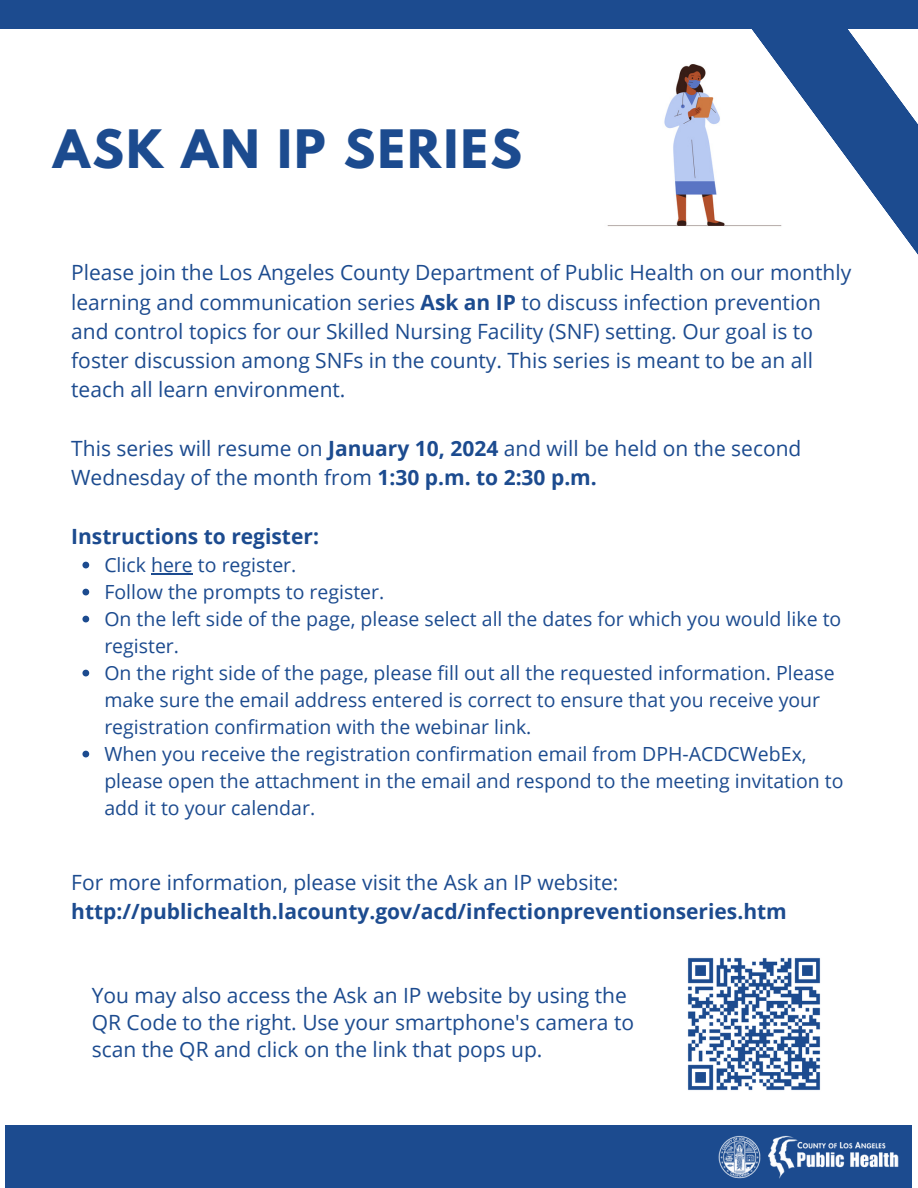
<style>
.page{position:relative;width:918px;height:1188px;background:#fff}
.page>*{position:absolute;margin:0;border:0;box-sizing:border-box;transform-origin:0 0}
.t1{font:700 46.95px "League Spartan";letter-spacing:.055em;color:#1c4b8f}
.t2{font:21px/29.2px "Open Sans";color:#1c4b8f}
.t3{font:700 21px/29.2px "Open Sans";color:#1c4b8f}
.t4{font:19.5px/27px "Open Sans";color:#1c4b8f}
.s1{font-weight:700}
.s2{font-weight:400}
</style>
<div class="page">
<div style="left:5px;top:1125px;width:907px;height:63px;background:#1c4b8f"></div>
<div style="left:0;top:0;width:918px;height:29px;background:#1c4b8f"></div>
<img style="left:687px;top:957px;width:134px;height:134px">
<svg style="left:607px;top:29px;width:311px;height:226px"></svg>
<svg style="left:82px;top:562px;width:7px;height:6px"></svg>
<hr style="left:151px;top:573px;width:42px;height:1px;background:#1c4b8f">
<svg style="left:82px;top:589px;width:7px;height:6px"></svg>
<svg style="left:82px;top:616px;width:7px;height:6px"></svg>
<svg style="left:82px;top:670px;width:7px;height:6px"></svg>
<svg style="left:82px;top:751px;width:7px;height:6px"></svg>
<img style="left:718px;top:1135px;width:181px;height:44px">
<p class="t1" style="left:53px;top:126px;width:470px">ASK AN IP SERIES</p>
<p class="t2" style="left:71px;top:258px;width:782px">Please join the Los Angeles County Department of Public Health on our monthly learning and communication series <span class="s1">Ask an IP</span> to discuss infection prevention and control topics for our Skilled Nursing Facility (SNF) setting. Our goal is to foster discussion among SNFs in the county. This series is meant to be an all teach all learn environment.</p>
<p class="t2" style="left:71px;top:433px;width:732px">This series will resume on <span class="s1">January 10, 2024</span> and will be held on the second<br>Wednesday of the month from <span class="s1">1:30 p.m. to 2:30 p.m.</span></p>
<p class="t3" style="left:71px;top:521px;width:249px">Instructions to register:</p>
<p class="t4" style="left:104px;top:551px;width:194px">Click here to register.</p>
<p class="t4" style="left:104px;top:578px;width:282px">Follow the prompts to register.</p>
<p class="t4" style="left:104px;top:605px;width:739px">On the left side of the page, please select all the dates for which you would like to register.</p>
<p class="t4" style="left:104px;top:659px;width:732px">On the right side of the page, please fill out all the requested information. Please make sure the email address entered is correct to ensure that you receive your registration confirmation with the webinar link.</p>
<p class="t4" style="left:104px;top:740px;width:741px">When you receive the registration confirmation email from DPH-ACDCWebEx, please open the attachment in the email and respond to the meeting invitation to add it to your calendar.</p>
<p class="t3" style="left:71px;top:867px;width:717px"><span class="s2">For more information, please visit the Ask an IP website: </span>http://publichealth.lacounty.gov/acd/infectionpreventionseries.htm</p>
<p class="t2" style="left:92px;top:982px;width:544px;line-height:27px">You may also access the Ask an IP website by using the<br>QR Code to the right. Use your smartphone's camera to scan the QR and click on the link that pops up.</p>
</div>
